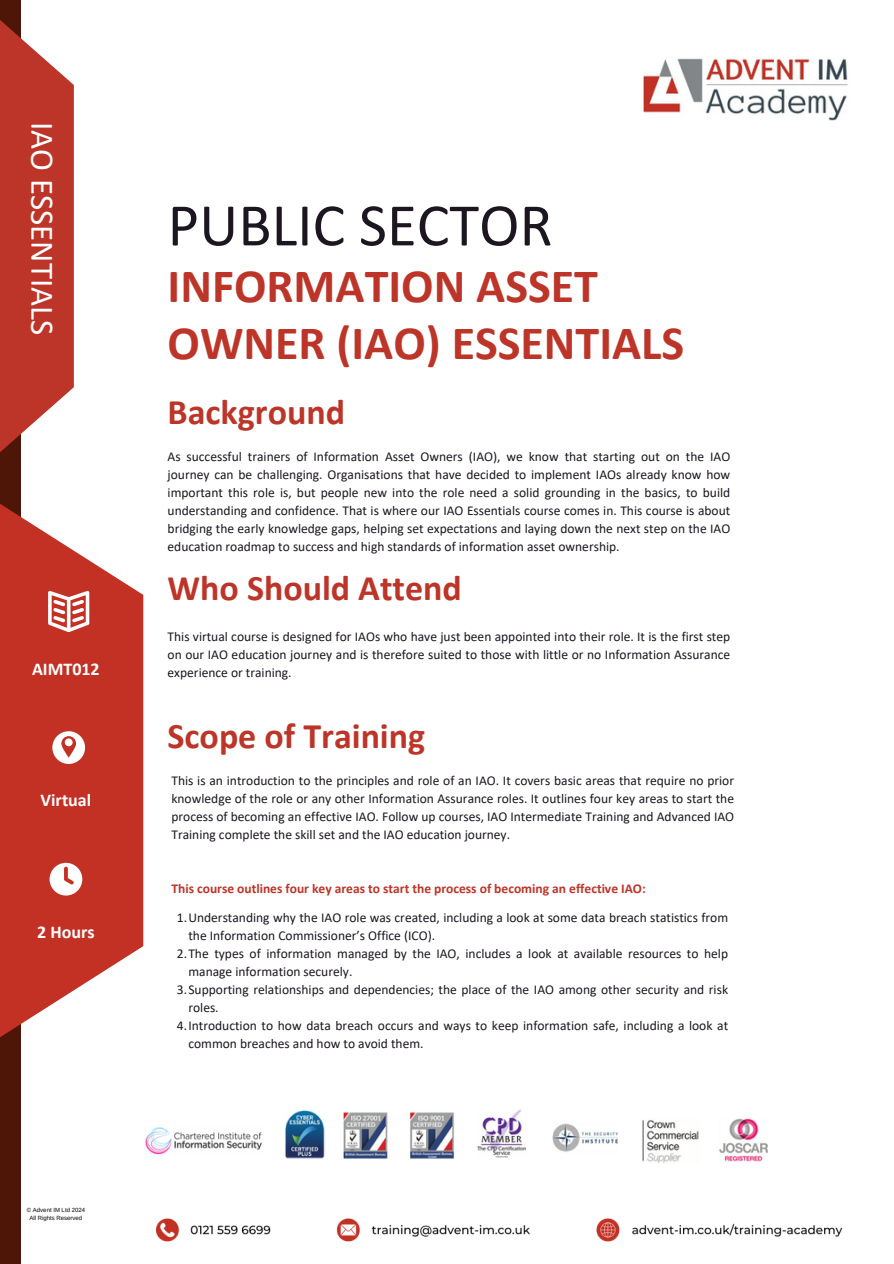
<style>
.page{position:relative;width:894px;height:1264px;background:#fff}
.page>*{position:absolute;margin:0;border:0;box-sizing:border-box;transform-origin:0 0}
.t1{font:61.05px "Calibri";color:#1b161f}
.t2{font:700 48px/57.3px "Calibri";color:#bd3428}
.t3{font:700 36px "Calibri";color:#bd3428}
.t4{font:33px "Calibri";color:#fff}
.t5{font:700 18px "Calibri";color:#fff}
.t6{font:13.5px/18px "Calibri";color:#1b161f}
.t7{font:700 13.5px "Calibri";color:#bd3428}
.t8{font:6px "Arimo";color:#000}
</style>
<div class="page">
<div style="left:0;top:0;width:21px;height:1263px;background:#4d1607"></div>
<img style="left:643px;top:57px;width:205px;height:64px">
<svg style="left:0;top:20px;width:74px;height:309px;background:#c2473c"></svg>
<svg style="left:0;top:329px;width:143px;height:708px;fill:#c33024"></svg>
<img style="left:156px;top:1218px;width:686px;height:24px">
<svg style="left:48px;top:591px;width:41px;height:41px"></svg>
<svg style="left:52px;top:731px;width:33px;height:32px"></svg>
<svg style="left:50px;top:862px;width:32px;height:33px"></svg>
<img style="left:145px;top:1109px;width:621px;height:54px">
<h2 class="t4" style="left:56px;top:122px;width:215px;rotate:90deg">IAO ESSENTIALS</h2>
<h4 class="t5" style="left:32px;top:661px;width:69px">AIMT012</h4>
<p class="t5" style="left:41px;top:792px;width:52px">Virtual</p>
<p class="t5" style="left:37px;top:924px;width:59px">2 Hours</p>
<p class="t8" style="left:27px;top:1206px;width:60px">© Advent IM Ltd 2024</p>
<p class="t8" style="left:30px;top:1214px;width:54px">All Rights Reserved</p>
<p class="t1" style="left:167px;top:199px;width:386px">PUBLIC SECTOR</p>
<h6 class="t2" style="left:167px;top:261px;width:518px">INFORMATION ASSET<br>OWNER (IAO) ESSENTIALS</h6>
<p class="t3" style="left:167px;top:397px;width:179px">Background</p>
<p class="t6" style="left:167px;top:449px;width:564px;text-align:justify">As successful trainers of Information Asset Owners (IAO), we know that starting out on the IAO journey can be challenging. Organisations that have decided to implement IAOs already know how important this role is, but people new into the role need a solid grounding in the basics, to build understanding and confidence. That is where our IAO Essentials course comes in. This course is about bridging the early knowledge gaps, helping set expectations and laying down the next step on the IAO education roadmap to success and high standards of information asset ownership.</p>
<h6 class="t3" style="left:167px;top:573px;width:295px">Who Should Attend</h6>
<p class="t6" style="left:167px;top:629px;width:564px;text-align:justify">This virtual course is designed for IAOs who have just been appointed into their role. It is the first step on our IAO education journey and is therefore suited to those with little or no Information Assurance experience or training.</p>
<p class="t3" style="left:167px;top:721px;width:259px">Scope of Training</p>
<p class="t6" style="left:171px;top:772px;width:564px;text-align:justify">This is an introduction to the principles and role of an IAO. It covers basic areas that require no prior knowledge of the role or any other Information Assurance roles. It outlines four key areas to start the process of becoming an effective IAO. Follow up courses, IAO Intermediate Training and Advanced IAO Training complete the skill set and the IAO education journey.</p>
<h1 class="t7" style="left:171px;top:882px;width:476px">This course outlines four key areas to start the process of becoming an effective IAO:</h1>
<h4 class="t6" style="left:188px;top:909px;width:541px;text-indent:-12px">1.Understanding why the IAO role was created, including a look at some data breach statistics from the Information Commissioner’s Office (ICO).</h4>
<p class="t6" style="left:188px;top:945px;width:541px;text-indent:-12px">2.The types of information managed by the IAO, includes a look at available resources to help manage information securely.</p>
<h4 class="t6" style="left:188px;top:981px;width:541px;text-indent:-12px">3.Supporting relationships and dependencies; the place of the IAO among other security and risk roles.</h4>
<p class="t6" style="left:188px;top:1017px;width:541px;text-indent:-12px">4.Introduction to how data breach occurs and ways to keep information safe, including a look at common breaches and how to avoid them.</p>
</div>
